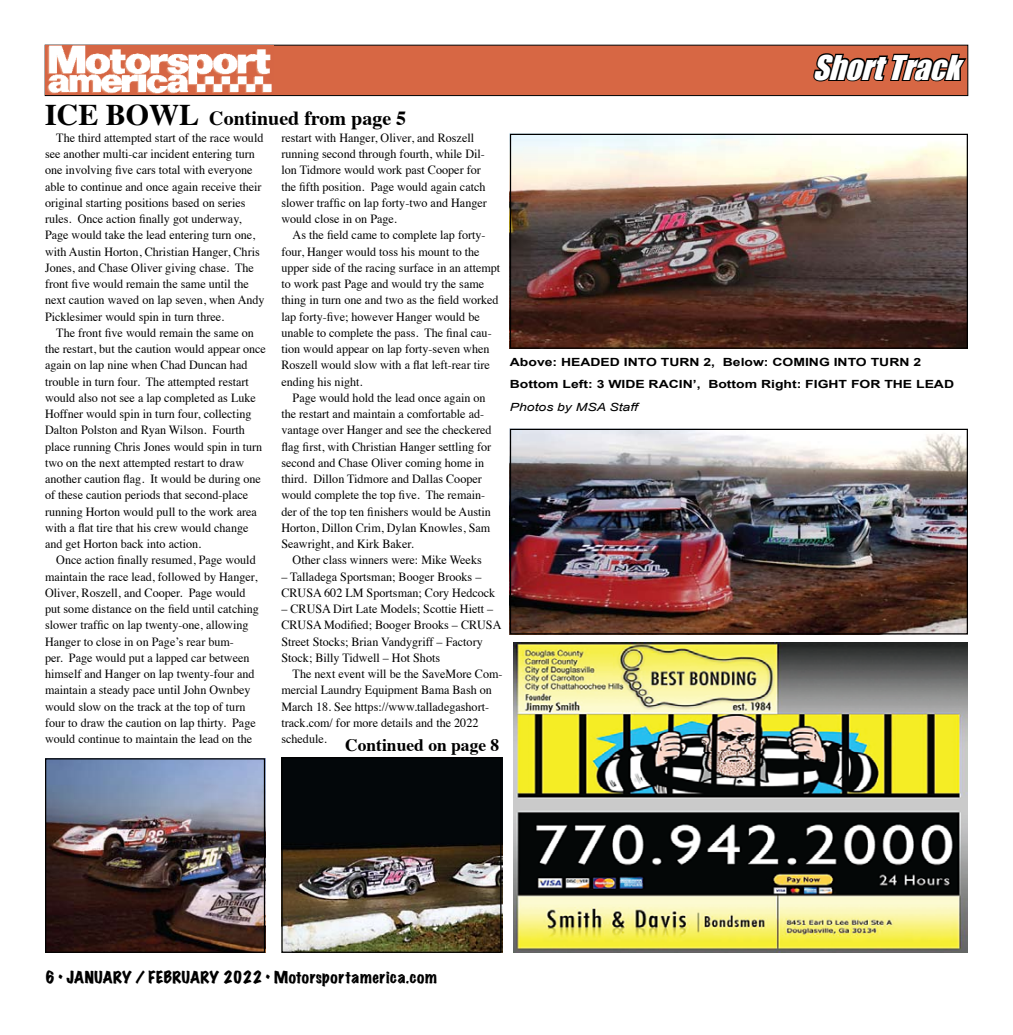
<style>
.page{position:relative;width:1013px;height:1035px;background:#fff}
.page>*{position:absolute;margin:0;border:0;box-sizing:border-box;transform-origin:0 0}
.t1{font:italic 31.25px "Impact";color:#fff}
.t2{font:700 20px "Times";color:#000}
.t3{font:700 17.5px "Times";color:#000}
.t4{font:expanded 15px "Marker Felt";letter-spacing:.03em;color:#000}
.t5{font:12.5px/16.2px "Times";color:#000}
.t6{font:700 11.25px/22.5px "Arial";color:#000;scale:1.24 1}
.t7{font:italic 11.25px "Arial";color:#000;scale:1.24 1}
.s1{font-size:30px}
</style>
<div class="page">
<div style="left:45px;top:45px;width:923px;height:51px;background:#d76744;border:1px solid #000"></div>
<svg style="left:813px;top:48px;width:155px;height:35px"></svg>
<img style="left:45px;top:45px;width:228px;height:49px">
<img style="left:513px;top:643px;width:454px;height:310px">
<img style="left:512px;top:136px;width:454px;height:211px">
<div style="left:510px;top:134px;width:458px;height:215px;border:1px solid #000"></div>
<img style="left:512px;top:431px;width:454px;height:202px">
<div style="left:510px;top:429px;width:458px;height:206px;border:1px solid #000"></div>
<img style="left:47px;top:760px;width:216px;height:191px">
<div style="left:45px;top:758px;width:220px;height:195px;border:1px solid #000"></div>
<img style="left:283px;top:757px;width:219px;height:196px">
<div style="left:281px;top:757px;width:220px;height:196px;border:1px solid #000"></div>
<h2 class="t2" style="left:45px;top:99px;width:363px"><span class="s1">ICE BOWL</span> Continued from page 5</h2>
<h1 class="t1" style="left:812px;top:43px;width:161px">ShortTrack</h1>
<p class="t5" style="left:45px;top:128px;width:221px;text-indent:11px">The third attempted start of the race would see another multi-car incident entering turn one involving five cars total with everyone able to continue and once again receive their original starting positions based on series rules. Once action finally got underway, Page would take the lead entering turn one, with Austin Horton, Christian Hanger, Chris Jones, and Chase Oliver giving chase. The front five would remain the same until the next caution waved on lap seven, when Andy Picklesimer would spin in turn three.</p>
<p class="t5" style="left:45px;top:323px;width:222px;text-indent:11px">The front five would remain the same on the restart, but the caution would appear once again on lap nine when Chad Duncan had trouble in turn four. The attempted restart would also not see a lap completed as Luke Hoffner would spin in turn four, collecting Dalton Polston and Ryan Wilson. Fourth place running Chris Jones would spin in turn two on the next attempted restart to draw another caution flag. It would be during one of these caution periods that second-place running Horton would pull to the work area with a flat tire that his crew would change and get Horton back into action.</p>
<p class="t5" style="left:45px;top:551px;width:215px;text-indent:11px">Once action finally resumed, Page would maintain the race lead, followed by Hanger, Oliver, Roszell, and Cooper. Page would put some distance on the field until catching slower traffic on lap twenty-one, allowing Hanger to close in on Page’s rear bum-<br>per. Page would put a lapped car between himself and Hanger on lap twenty-four and maintain a steady pace until John Ownbey would slow on the track at the top of turn four to draw the caution on lap thirty. Page would continue to maintain the lead on the</p>
<p class="t5" style="left:281px;top:128px;width:207px">restart with Hanger, Oliver, and Roszell running second through fourth, while Dil&shy;lon Tidmore would work past Cooper for the fifth position. Page would again catch slower traffic on lap forty-two and Hanger would close in on Page.</p>
<p class="t5" style="left:281px;top:226px;width:220px;text-indent:11px">As the field came to complete lap forty&shy;four, Hanger would toss his mount to the upper side of the racing surface in an attempt to work past Page and would try the same thing in turn one and two as the field worked lap forty-five; however Hanger would be unable to complete the pass. The final cau&shy;tion would appear on lap forty-seven when Roszell would slow with a flat left-rear tire ending his night.</p>
<p class="t5" style="left:281px;top:388px;width:212px;text-indent:11px">Page would hold the lead once again on the restart and maintain a comfortable ad&shy;vantage over Hanger and see the checkered flag first, with Christian Hanger settling for second and Chase Oliver coming home in third. Dillon Tidmore and Dallas Cooper would complete the top five. The remain&shy;der of the top ten finishers would be Austin Horton, Dillon Crim, Dylan Knowles, Sam Seawright, and Kirk Baker.</p>
<p class="t5" style="left:293px;top:551px;width:191px">Other class winners were: Mike Weeks</p>
<p class="t5" style="left:281px;top:567px;width:215px">– Talladega Sportsman; Booger Brooks –<br>CRUSA 602 LM Sportsman; Cory Hedcock</p>
<p class="t5" style="left:281px;top:600px;width:221px">– CRUSA Dirt Late Models; Scottie Hiett – CRUSA Modified; Booger Brooks – CRUSA Street Stocks; Brian Vandygriff – Factory Stock; Billy Tidwell – Hot Shots</p>
<p class="t5" style="left:281px;top:665px;width:223px;text-indent:11px">The next event will be the SaveMore Com&shy;mercial Laundry Equipment Bama Bash on March 18. See https://www.talladegashort&shy;track.com/ for more details and the 2022 schedule.</p>
<p class="t6" style="left:510px;top:351px;width:360px">Above: HEADED INTO TURN 2, Below: COMING INTO TURN 2<br>Bottom Left: 3 WIDE RACIN’, Bottom Right: FIGHT FOR THE LEAD</p>
<p class="t7" style="left:510px;top:399px;width:105px">Photos by MSA Staff</p>
<h3 class="t3" style="left:345px;top:728px;width:156px">Continued on page 8</h3>
<p class="t4" style="left:45px;top:965px;width:393px">6 • JANUARY / FEBRUARY 2022 • Motorsportamerica.com</p>
</div>
